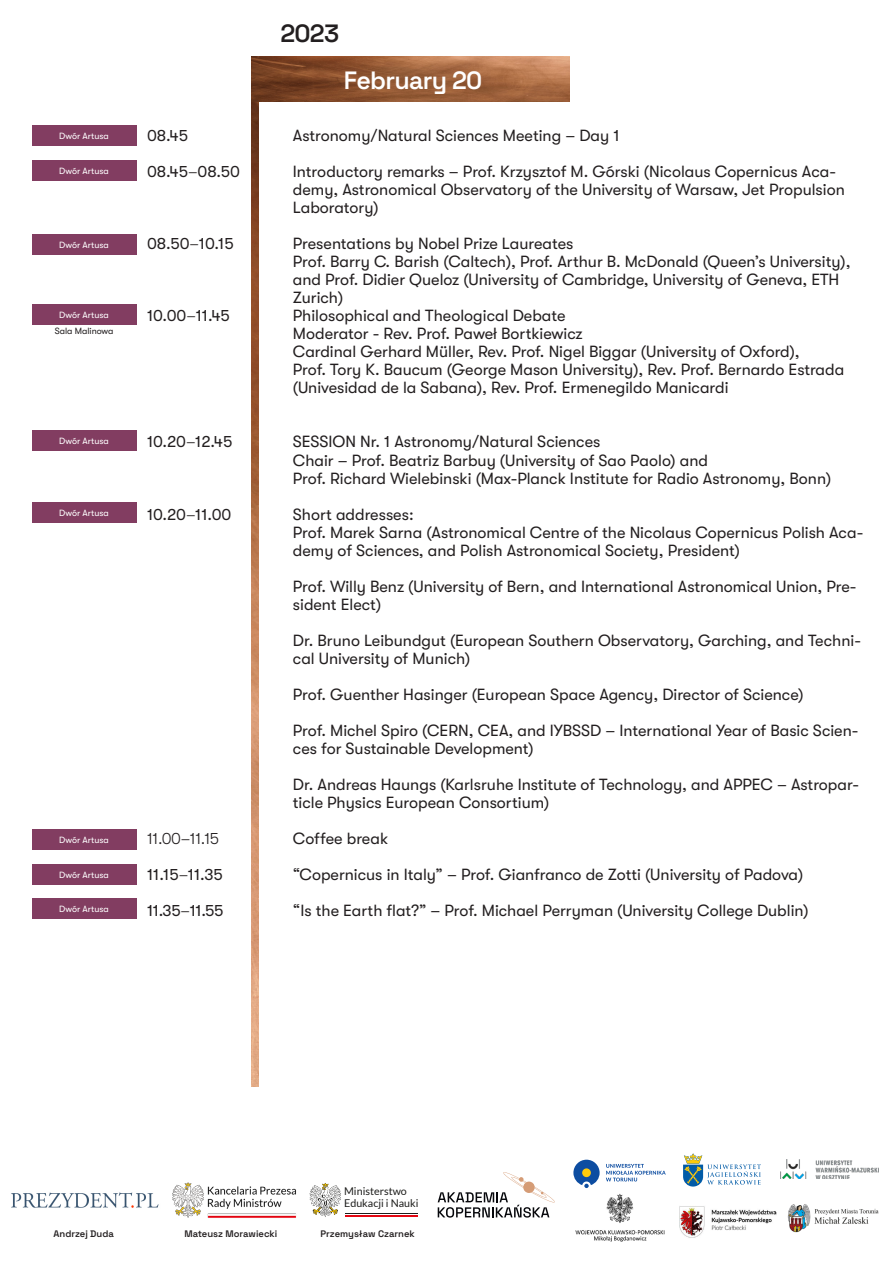
<style>
.page{position:relative;width:893px;height:1263px;background:#fff}
.page>*{position:absolute;margin:0;border:0;box-sizing:border-box;transform-origin:0 0}
.t1{font:600 25.05px "Space Grotesk";letter-spacing:-.03em;color:#fff}
.t2{font:600 25.05px "Space Grotesk";color:#231f20}
.t3{font:16.2px/18px "GT Walsheim Pro";color:#231f20}
.t4{font:300 16.2px "GT Walsheim Pro";letter-spacing:-.02em;color:#231f20}
.t5{font:10.65px/12px "Lato";color:#1d1d1b}
.t6{font:600 9.45px "Space Grotesk";color:#231f20}
.t7{font:9px "GT Walsheim Pro";color:#fff}
.t8{font:9px "GT Walsheim Pro";color:#231f20}
.s1{font-weight:300}
</style>
<div class="page">
<svg style="left:606px;top:1164px;width:60px;height:17px"></svg>
<svg style="left:573px;top:1160px;width:27px;height:28px"></svg>
<svg style="left:683px;top:1153px;width:78px;height:33px"></svg>
<img style="left:781px;top:1159px;width:97px;height:20px">
<img style="left:680px;top:1206px;width:97px;height:32px">
<svg style="left:438px;top:1172px;width:117px;height:45px"></svg>
<img style="left:11px;top:1192px;width:148px;height:16px">
<img style="left:575px;top:1193px;width:90px;height:49px">
<img style="left:787px;top:1204px;width:92px;height:29px">
<hr style="left:345px;top:1215px;width:73px;height:2px;background:#e30613">
<hr style="left:345px;top:1213px;width:73px;height:1px;background:#1d1d1b">
<svg style="left:309px;top:1183px;width:32px;height:34px"></svg>
<img style="left:172px;top:1182px;width:124px;height:36px">
<img style="left:252px;top:101px;width:6px;height:985px">
<img style="left:252px;top:56px;width:318px;height:45px">
<div style="left:32px;top:125px;width:104px;height:21px;background:#823d61"></div>
<div style="left:32px;top:161px;width:104px;height:20px;background:#823d61"></div>
<div style="left:32px;top:234px;width:104px;height:21px;background:#823d61"></div>
<div style="left:32px;top:305px;width:104px;height:20px;background:#823d61"></div>
<div style="left:32px;top:431px;width:104px;height:20px;background:#823d61"></div>
<div style="left:32px;top:502px;width:104px;height:21px;background:#823d61"></div>
<div style="left:32px;top:830px;width:104px;height:20px;background:#823d61"></div>
<div style="left:32px;top:864px;width:104px;height:21px;background:#823d61"></div>
<div style="left:32px;top:898px;width:104px;height:21px;background:#823d61"></div>
<p class="t2" style="left:280px;top:15px;width:60px">2023</p>
<p class="t1" style="left:344px;top:62px;width:140px">February 20</p>
<p class="t7" style="left:59px;top:131px;width:51px">Dwór Artusa</p>
<p class="t7" style="left:59px;top:166px;width:51px">Dwór Artusa</p>
<p class="t3" style="left:147px;top:127px;width:43px">08.45</p>
<p class="t3" style="left:147px;top:163px;width:94px">08.45<span class="s1">–</span>08.50</p>
<p class="t7" style="left:59px;top:240px;width:51px">Dwór Artusa</p>
<p class="t3" style="left:147px;top:235px;width:88px">08.50<span class="s1">–</span>10.15</p>
<p class="t7" style="left:59px;top:310px;width:51px">Dwór Artusa</p>
<p class="t3" style="left:147px;top:307px;width:84px">10.00<span class="s1">–</span>11.45</p>
<p class="t8" style="left:55px;top:326px;width:60px">Sala Malinowa</p>
<p class="t7" style="left:59px;top:436px;width:51px">Dwór Artusa</p>
<p class="t7" style="left:59px;top:508px;width:51px">Dwór Artusa</p>
<p class="t3" style="left:147px;top:433px;width:87px">10.20<span class="s1">–</span>12.45</p>
<p class="t3" style="left:147px;top:505px;width:86px">10.20<span class="s1">–</span>11.00</p>
<p class="t7" style="left:59px;top:835px;width:51px">Dwór Artusa</p>
<p class="t7" style="left:59px;top:869px;width:51px">Dwór Artusa</p>
<p class="t7" style="left:59px;top:903px;width:51px">Dwór Artusa</p>
<p class="t4" style="left:147px;top:829px;width:74px">11.00–11.15</p>
<p class="t3" style="left:147px;top:865px;width:77px">11.15<span class="s1">–</span>11.35</p>
<p class="t3" style="left:147px;top:901px;width:78px">11.35<span class="s1">–</span>11.55</p>
<p class="t3" style="left:293px;top:127px;width:328px">Astronomy/Natural Sciences Meeting – Day 1</p>
<p class="t3" style="left:293px;top:163px;width:553px">Introductory remarks – Prof. Krzysztof M. Górski (Nicolaus Copernicus Aca&shy;demy, Astronomical Observatory of the University of Warsaw, Jet Propulsion<br>Laboratory)</p>
<p class="t3" style="left:293px;top:235px;width:282px">Presentations by Nobel Prize Laureates</p>
<p class="t3" style="left:293px;top:253px;width:559px">Prof. Barry C. Barish (Caltech), Prof. Arthur B. McDonald (Queen’s University),</p>
<p class="t3" style="left:293px;top:271px;width:548px">and Prof. Didier Queloz (University of Cambridge, University of Geneva, ETH<br>Zurich)</p>
<p class="t3" style="left:293px;top:307px;width:274px">Philosophical and Theological Debate</p>
<p class="t3" style="left:293px;top:325px;width:291px">Moderator - Rev. Prof. Paweł Bortkiewicz</p>
<p class="t3" style="left:293px;top:343px;width:508px">Cardinal Gerhard Müller, Rev. Prof. Nigel Biggar (University of Oxford),</p>
<p class="t3" style="left:293px;top:361px;width:553px">Prof. Tory K. Baucum (George Mason University), Rev. Prof. Bernardo Estrada (Univesidad de la Sabana), Rev. Prof. Ermenegildo Manicardi</p>
<p class="t3" style="left:293px;top:433px;width:309px">SESSION Nr. 1 Astronomy/Natural Sciences</p>
<p class="t3" style="left:293px;top:451px;width:417px">Chair – Prof. Beatriz Barbuy (University of Sao Paolo) and</p>
<p class="t3" style="left:293px;top:469px;width:540px">Prof. Richard Wielebinski (Max-Planck Institute for Radio Astronomy, Bonn)</p>
<p class="t3" style="left:293px;top:505px;width:122px">Short addresses:</p>
<p class="t3" style="left:293px;top:523px;width:572px">Prof. Marek Sarna (Astronomical Centre of the Nicolaus Copernicus Polish Aca&shy;demy of Sciences, and Polish Astronomical Society, President)</p>
<p class="t3" style="left:293px;top:577px;width:565px">Prof. Willy Benz (University of Bern, and International Astronomical Union, Pre&shy;sident Elect)</p>
<p class="t3" style="left:293px;top:631px;width:570px">Dr. Bruno Leibundgut (European Southern Observatory, Garching, and Techni&shy;cal University of Munich)</p>
<p class="t3" style="left:293px;top:685px;width:512px">Prof. Guenther Hasinger (European Space Agency, Director of Science)</p>
<p class="t3" style="left:293px;top:721px;width:567px">Prof. Michel Spiro (CERN, CEA, and IYBSSD – International Year of Basic Scien&shy;ces for Sustainable Development)</p>
<p class="t3" style="left:293px;top:775px;width:568px">Dr. Andreas Haungs (Karlsruhe Institute of Technology, and APPEC – Astropar&shy;ticle Physics European Consortium)</p>
<p class="t3" style="left:293px;top:829px;width:97px">Coffee break</p>
<p class="t3" style="left:293px;top:865px;width:512px">“Copernicus in Italy” – Prof. Gianfranco de Zotti (University of Padova)</p>
<p class="t3" style="left:293px;top:901px;width:517px">“Is the Earth flat?” – Prof. Michael Perryman (University College Dublin)</p>
<p class="t5" style="left:344px;top:1184px;width:76px">Ministerstwo<br>Edukacji i Nauki</p>
<p class="t6" style="left:54px;top:1227px;width:62px">Andrzej Duda</p>
<p class="t6" style="left:184px;top:1227px;width:94px">Mateusz Morawiecki</p>
<p class="t6" style="left:320px;top:1227px;width:96px">Przemysław Czarnek</p>
</div>
